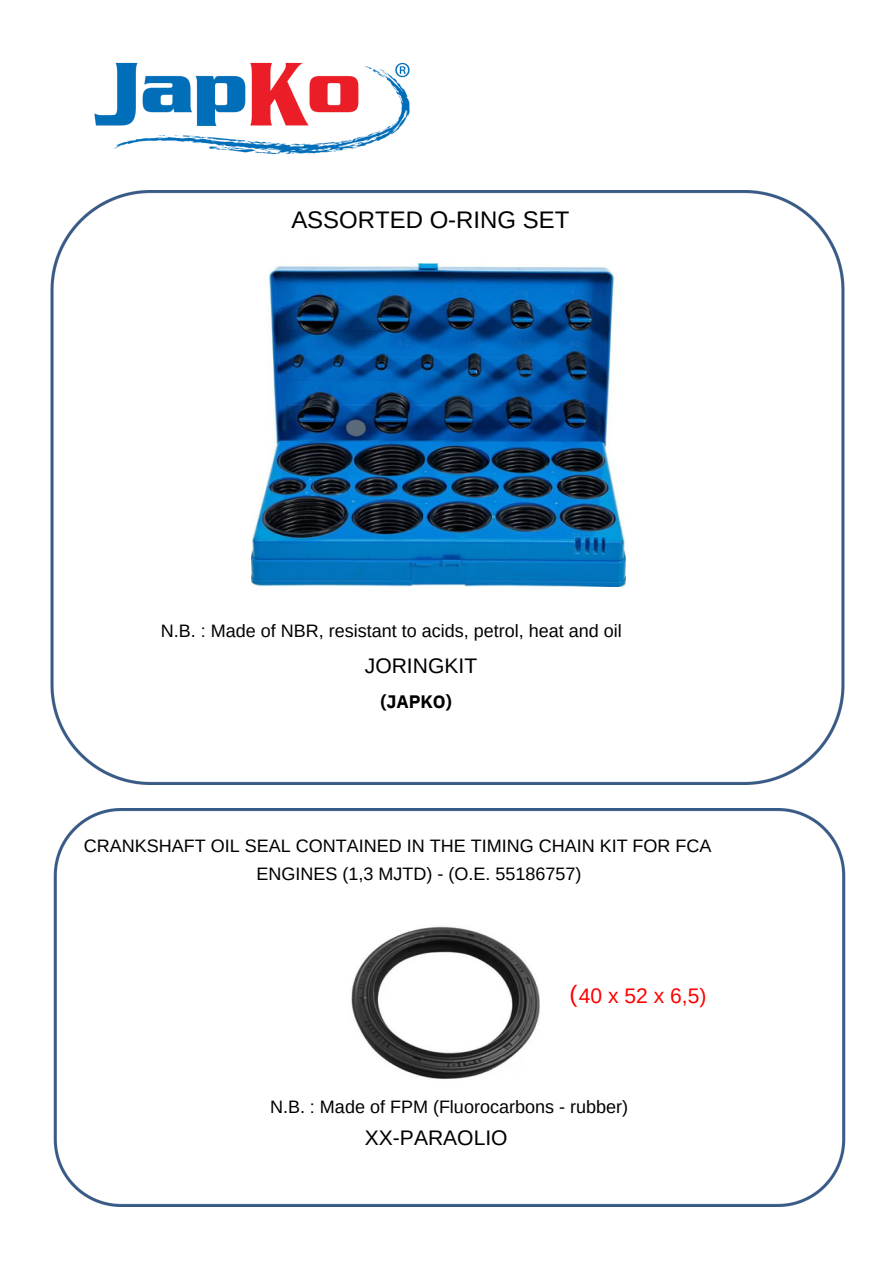
<style>
.page{position:relative;width:894px;height:1264px;background:#fff}
.page>*{position:absolute;margin:0;border:0;box-sizing:border-box;transform-origin:0 0}
.t1{font:24px "Arimo";color:#000}
.t2{font:24px "Arimo";color:#f00}
.t3{font:21px "Arimo";color:#000}
.t4{font:21px "Arimo";color:#f00}
.t5{font:18px "Arimo";color:#000}
.t6{font:700 18px "IBM Plex Sans";letter-spacing:-.005em;color:#000}
</style>
<div class="page">
<img style="left:51px;top:190px;width:793px;height:594px">
<img style="left:53px;top:808px;width:792px;height:398px">
<img style="left:94px;top:62px;width:316px;height:93px">
<p class="t1" style="left:291px;top:206px;width:279px">ASSORTED O-RING SET</p>
<h5 class="t5" style="left:161px;top:620px;width:462px">N.B. : Made of NBR, resistant to acids, petrol, heat and oil</h5>
<p class="t3" style="left:365px;top:654px;width:114px">JORINGKIT</p>
<p class="t6" style="left:380px;top:689px;width:73px">(JAPKO)</p>
<h5 class="t5" style="left:84px;top:835px;width:629px">CRANKSHAFT OIL SEAL CONTAINED IN THE TIMING CHAIN KIT FOR FCA</h5>
<p class="t5" style="left:256px;top:864px;width:326px">ENGINES (1,3 MJTD) - (O.E. 55186757)</p>
<h4 class="t2" style="left:569px;top:979px;width:9px">(</h4>
<p class="t4" style="left:578px;top:983px;width:129px">40 x 52 x 6,5)</p>
<p class="t5" style="left:270px;top:1096px;width:359px">N.B. : Made of FPM (Fluorocarbons - rubber)</p>
<p class="t3" style="left:365px;top:1125px;width:144px">XX-PARAOLIO</p>
</div>
